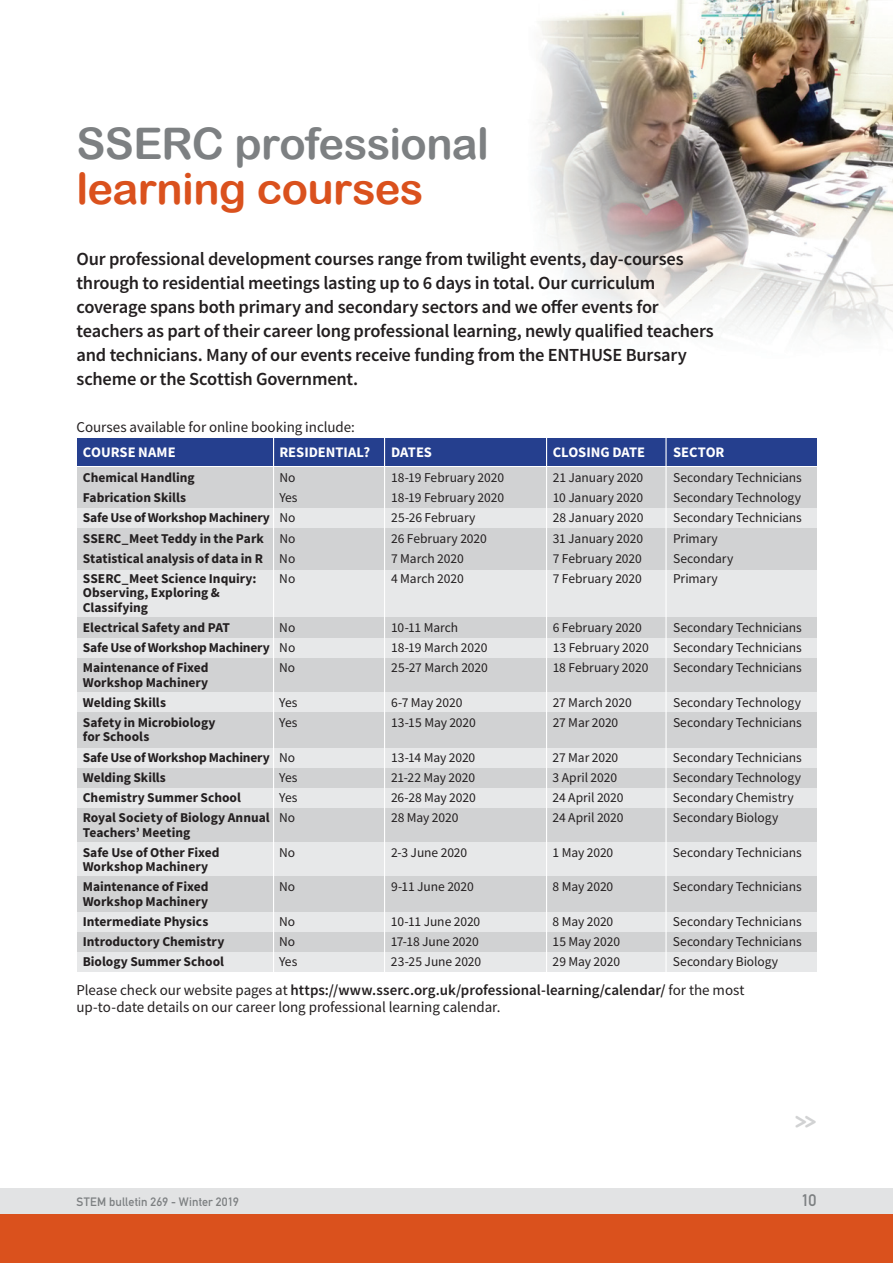
<style>
.page{position:relative;width:893px;height:1263px;background:#fff}
.page>*{position:absolute;margin:0;border:0;box-sizing:border-box;transform-origin:0 0}
.t1{font:43.5px "Arial Rounded MT Bold";letter-spacing:-.015em;color:#7d8082}
.t2{font:43.5px "Arial Rounded MT Bold";letter-spacing:-.015em;color:#da511d}
.t3{font:700 24.15px "Monoglyceride";color:#d1d2d3;scale:.87 1}
.t4{font:600 18.45px/24px "Source Sans Pro";letter-spacing:-.015em;color:#231f20}
.t5{font:700 16.5px "DIN Alternate";color:#7d8082}
.t6{font:15px/16.5px "Source Sans Pro";letter-spacing:-.005em;color:#231f20}
.t7{font:700 14.55px "Source Sans Pro";color:#fff}
.t8{font:13.5px "Source Sans Pro";letter-spacing:-.005em;color:#231f20}
.t9{font:700 13.5px/20.2px "Source Sans Pro";color:#231f20}
.t10{font:700 12px "DIN Alternate";letter-spacing:.015em;color:#7d8082}
.s1{font-weight:400}
.s2{font-weight:600}
</style>
<div class="page">
<div style="left:0;top:1188px;width:893px;height:26px;background:#e2e3e4"></div>
<div style="left:0;top:1214px;width:893px;height:49px;background:#da511d"></div>
<img style="left:538px;top:0;width:355px;height:451px">
<div style="left:77px;top:467px;width:739px;height:505px;background:#d1d2d3"></div>
<div style="left:77px;top:912px;width:739px;height:20px;background:#e7e8e9"></div>
<div style="left:77px;top:952px;width:739px;height:20px;background:#e7e8e9"></div>
<div style="left:77px;top:438px;width:739px;height:28px;background:#253f8e"></div>
<div style="left:77px;top:509px;width:739px;height:19px;background:#e7e8e9"></div>
<div style="left:77px;top:638px;width:739px;height:19px;background:#e7e8e9"></div>
<div style="left:77px;top:570px;width:739px;height:46px;background:#e7e8e9"></div>
<div style="left:77px;top:843px;width:739px;height:33px;background:#e7e8e9"></div>
<div style="left:77px;top:748px;width:739px;height:19px;background:#e7e8e9"></div>
<div style="left:77px;top:692px;width:739px;height:20px;background:#e7e8e9"></div>
<div style="left:77px;top:788px;width:739px;height:20px;background:#e7e8e9"></div>
<hr style="left:273px;top:438px;width:1px;height:534px;background:#fff">
<hr style="left:384px;top:438px;width:1px;height:534px;background:#fff">
<hr style="left:546px;top:438px;width:1px;height:534px;background:#fff">
<hr style="left:665px;top:438px;width:2px;height:534px;background:#fff">
<h1 class="t1" style="left:77px;top:118px;width:414px">SSERC professional</h1>
<h1 class="t2" style="left:77px;top:163px;width:348px">learning courses</h1>
<p class="t4" style="left:77px;top:246px;width:639px">Our professional development courses range from twilight events, day-courses through to residential meetings lasting up to 6 days in total. Our curriculum coverage spans both primary and secondary sectors and we offer events for teachers as part of their career long professional learning, newly qualified teachers and technicians. Many of our events receive funding from the ENTHUSE Bursary scheme or the Scottish Government.</p>
<p class="t6" style="left:77px;top:419px;width:280px">Courses available for online booking include:</p>
<p class="t7" style="left:83px;top:442px;width:94px">COURSE NAME</p>
<p class="t7" style="left:279px;top:442px;width:92px">RESIDENTIAL?</p>
<p class="t7" style="left:391px;top:442px;width:42px">DATES</p>
<p class="t7" style="left:553px;top:442px;width:94px">CLOSING DATE</p>
<p class="t7" style="left:673px;top:442px;width:53px">SECTOR</p>
<p class="t9" style="left:83px;top:467px;width:113px">Chemical Handling</p>
<p class="t8" style="left:279px;top:469px;width:18px">No</p>
<p class="t8" style="left:391px;top:469px;width:114px">18-19 February 2020</p>
<p class="t8" style="left:553px;top:469px;width:92px">21 January 2020</p>
<p class="t8" style="left:673px;top:469px;width:130px">Secondary Technicians</p>
<p class="t9" style="left:83px;top:487px;width:105px">Fabrication Skills</p>
<p class="t8" style="left:279px;top:489px;width:20px">Yes</p>
<p class="t8" style="left:391px;top:489px;width:114px">18-19 February 2020</p>
<p class="t8" style="left:553px;top:489px;width:92px">10 January 2020</p>
<p class="t8" style="left:673px;top:489px;width:129px">Secondary Technology</p>
<p class="t9" style="left:83px;top:507px;width:214px">Safe Use of Workshop Machinery <span class="s1">No</span></p>
<p class="t8" style="left:391px;top:509px;width:86px">25-26 February</p>
<p class="t8" style="left:553px;top:509px;width:92px">28 January 2020</p>
<p class="t8" style="left:673px;top:509px;width:130px">Secondary Technicians</p>
<p class="t9" style="left:83px;top:528px;width:214px">SSERC_Meet Teddy in the Park <span class="s1">No</span></p>
<p class="t8" style="left:391px;top:529px;width:97px">26 February 2020</p>
<p class="t8" style="left:553px;top:529px;width:92px">31 January 2020</p>
<p class="t8" style="left:673px;top:529px;width:46px">Primary</p>
<p class="t9" style="left:83px;top:548px;width:214px">Statistical analysis of data in R <span class="s1">No</span></p>
<p class="t8" style="left:391px;top:550px;width:74px">7 March 2020</p>
<p class="t8" style="left:553px;top:550px;width:91px">7 February 2020</p>
<p class="t8" style="left:673px;top:550px;width:62px">Secondary</p>
<p class="t9" style="left:83px;top:568px;width:175px">SSERC_Meet Science Inquiry:</p>
<p class="t8" style="left:279px;top:570px;width:18px">No</p>
<p class="t8" style="left:391px;top:570px;width:74px">4 March 2020</p>
<p class="t8" style="left:553px;top:570px;width:91px">7 February 2020</p>
<p class="t8" style="left:673px;top:570px;width:46px">Primary</p>
<p class="t9" style="left:83px;top:586px;width:139px;line-height:14.2px">Observing, Exploring &amp;<br>Classifying</p>
<p class="t9" style="left:83px;top:617px;width:149px">Electrical Safety and PAT</p>
<p class="t8" style="left:279px;top:619px;width:18px">No</p>
<p class="t8" style="left:391px;top:619px;width:69px">10-11 March</p>
<p class="t8" style="left:553px;top:619px;width:91px">6 February 2020</p>
<p class="t8" style="left:673px;top:619px;width:130px">Secondary Technicians</p>
<p class="t9" style="left:83px;top:637px;width:214px">Safe Use of Workshop Machinery <span class="s1">No</span></p>
<p class="t8" style="left:391px;top:639px;width:98px">18-19 March 2020</p>
<p class="t8" style="left:553px;top:639px;width:98px">13 February 2020</p>
<p class="t8" style="left:673px;top:639px;width:130px">Secondary Technicians</p>
<p class="t9" style="left:83px;top:658px;width:127px">Maintenance of Fixed</p>
<p class="t8" style="left:279px;top:659px;width:18px">No</p>
<p class="t8" style="left:391px;top:659px;width:98px">25-27 March 2020</p>
<p class="t8" style="left:553px;top:659px;width:97px">18 February 2020</p>
<p class="t8" style="left:673px;top:659px;width:130px">Secondary Technicians</p>
<p class="t9" style="left:83px;top:672px;width:127px">Workshop Machinery<br>Welding Skills</p>
<p class="t8" style="left:279px;top:694px;width:20px">Yes</p>
<p class="t8" style="left:391px;top:694px;width:73px">6-7 May 2020</p>
<p class="t8" style="left:553px;top:694px;width:81px">27 March 2020</p>
<p class="t8" style="left:673px;top:694px;width:129px">Secondary Technology</p>
<p class="t9" style="left:83px;top:712px;width:134px">Safety in Microbiology</p>
<p class="t8" style="left:279px;top:714px;width:20px">Yes</p>
<p class="t8" style="left:391px;top:714px;width:86px">13-15 May 2020</p>
<p class="t8" style="left:553px;top:714px;width:67px">27 Mar 2020</p>
<p class="t8" style="left:673px;top:714px;width:130px">Secondary Technicians</p>
<p class="t9" style="left:83px;top:727px;width:214px">for Schools<br>Safe Use of Workshop Machinery <span class="s1">No</span></p>
<p class="t8" style="left:391px;top:749px;width:86px">13-14 May 2020</p>
<p class="t8" style="left:553px;top:749px;width:67px">27 Mar 2020</p>
<p class="t8" style="left:673px;top:749px;width:130px">Secondary Technicians</p>
<p class="t9" style="left:83px;top:767px;width:85px">Welding Skills</p>
<p class="t8" style="left:279px;top:769px;width:20px">Yes</p>
<p class="t8" style="left:391px;top:769px;width:86px">21-22 May 2020</p>
<p class="t8" style="left:553px;top:769px;width:66px">3 April 2020</p>
<p class="t8" style="left:673px;top:769px;width:129px">Secondary Technology</p>
<p class="t9" style="left:83px;top:787px;width:160px">Chemistry Summer School</p>
<p class="t8" style="left:279px;top:789px;width:20px">Yes</p>
<p class="t8" style="left:391px;top:789px;width:86px">26-28 May 2020</p>
<p class="t8" style="left:553px;top:789px;width:72px">24 April 2020</p>
<p class="t8" style="left:673px;top:789px;width:122px">Secondary Chemistry</p>
<p class="t9" style="left:83px;top:808px;width:214px">Royal Society of Biology Annual <span class="s1">No</span></p>
<p class="t8" style="left:391px;top:809px;width:69px">28 May 2020</p>
<p class="t8" style="left:553px;top:809px;width:72px">24 April 2020</p>
<p class="t8" style="left:673px;top:809px;width:107px">Secondary Biology</p>
<p class="t9" style="left:83px;top:822px;width:138px">Teachers’ Meeting<br>Safe Use of Other Fixed</p>
<p class="t8" style="left:279px;top:844px;width:18px">No</p>
<p class="t8" style="left:391px;top:844px;width:78px">2-3 June 2020</p>
<p class="t8" style="left:553px;top:844px;width:62px">1 May 2020</p>
<p class="t8" style="left:673px;top:844px;width:130px">Secondary Technicians</p>
<p class="t9" style="left:83px;top:856px;width:127px">Workshop Machinery<br>Maintenance of Fixed</p>
<p class="t8" style="left:279px;top:878px;width:18px">No</p>
<p class="t8" style="left:391px;top:878px;width:84px">9-11 June 2020</p>
<p class="t8" style="left:553px;top:878px;width:62px">8 May 2020</p>
<p class="t8" style="left:673px;top:878px;width:130px">Secondary Technicians</p>
<p class="t9" style="left:83px;top:891px;width:127px">Workshop Machinery<br>Intermediate Physics</p>
<p class="t8" style="left:279px;top:913px;width:18px">No</p>
<p class="t8" style="left:391px;top:913px;width:91px">10-11 June 2020</p>
<p class="t8" style="left:553px;top:913px;width:62px">8 May 2020</p>
<p class="t8" style="left:673px;top:913px;width:130px">Secondary Technicians</p>
<p class="t9" style="left:83px;top:931px;width:143px">Introductory Chemistry</p>
<p class="t8" style="left:279px;top:933px;width:18px">No</p>
<p class="t8" style="left:391px;top:933px;width:89px">17-18 June 2020</p>
<p class="t8" style="left:553px;top:933px;width:69px">15 May 2020</p>
<p class="t8" style="left:673px;top:933px;width:130px">Secondary Technicians</p>
<p class="t9" style="left:83px;top:952px;width:143px">Biology Summer School</p>
<p class="t8" style="left:279px;top:953px;width:20px">Yes</p>
<p class="t8" style="left:391px;top:953px;width:92px">23-25 June 2020</p>
<p class="t8" style="left:553px;top:953px;width:69px">29 May 2020</p>
<p class="t8" style="left:673px;top:953px;width:107px">Secondary Biology</p>
<p class="t6" style="left:77px;top:982px;width:670px">Please check our website pages at <span class="s2">https://www.sserc.org.uk/professional-learning/calendar/</span> for the most up-to-date details on our career long professional learning calendar.</p>
<h2 class="t3" style="left:795px;top:1105px;width:26px">&gt;&gt;</h2>
<p class="t10" style="left:77px;top:1192px;width:164px">STEM bulletin 269 - Winter 2019</p>
<p class="t5" style="left:801px;top:1187px;width:17px">10</p>
</div>
